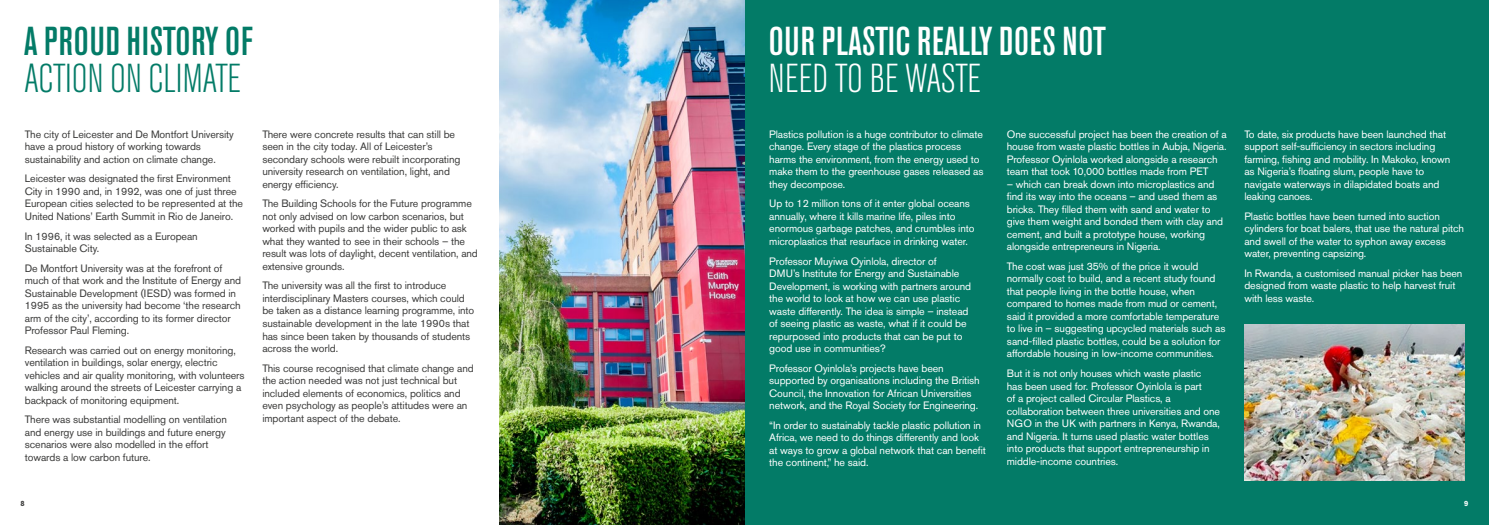
<style>
.page{position:relative;width:1489px;height:525px;background:#fff}
.page>*{position:absolute;margin:0;border:0;box-sizing:border-box;transform-origin:0 0}
.t1{font:500 condensed 40px "Akzidenz Grotesk Pro";letter-spacing:.015em;color:#fff}
.t2{font:500 condensed 40px "Akzidenz Grotesk Pro";letter-spacing:.02em;color:#037b67}
.t3{font:300 condensed 40px "Akzidenz Grotesk Pro";letter-spacing:-.01em;color:#037b67}
.t4{font:300 condensed 40px "Akzidenz Grotesk Pro";letter-spacing:-.01em;color:#fff}
.t5{font:10.62px/12.5px "Akzidenz Grotesk Pro";letter-spacing:-.01em;color:#fff}
.t6{font:10.62px/12.5px "Akzidenz Grotesk Pro";letter-spacing:-.01em;color:#3c3c3b}
.t7{font:700 7.5px "Akzidenz Grotesk Pro";color:#3c3c3b}
.t8{font:700 7.5px "Akzidenz Grotesk Pro";color:#fff}
</style>
<div class="page">
<div style="left:744px;top:0;width:744px;height:524px;background:#037b67"></div>
<img style="left:500px;top:0;width:244px;height:524px">
<img style="left:1244px;top:324px;width:219px;height:156px">
<h1 class="t2" style="left:24px;top:15px;width:230px">A PROUD HISTORY OF</h1>
<h1 class="t3" style="left:24px;top:52px;width:218px">ACTION ON CLIMATE</h1>
<p class="t6" style="left:25px;top:128px;width:210px">The city of Leicester and De Montfort University have a proud history of working towards sustainability and action on climate change.</p>
<p class="t6" style="left:25px;top:172px;width:220px">Leicester was designated the first Environment City in 1990 and, in 1992, was one of just three European cities selected to be represented at the United Nations’ Earth Summit in Rio de Janeiro.</p>
<p class="t6" style="left:25px;top:229px;width:174px">In 1996, it was selected as a European<br>Sustainable City.</p>
<p class="t6" style="left:25px;top:261px;width:218px">De Montfort University was at the forefront of much of that work and the Institute of Energy and Sustainable Development (IESD) was formed in 1995 as the university had become ‘the research arm of the city’, according to its former director Professor Paul Fleming.</p>
<p class="t6" style="left:25px;top:343px;width:221px">Research was carried out on energy monitoring, ventilation in buildings, solar energy, electric vehicles and air quality monitoring, with volunteers walking around the streets of Leicester carrying a backpack of monitoring equipment.</p>
<p class="t6" style="left:25px;top:413px;width:203px">There was substantial modelling on ventilation and energy use in buildings and future energy scenarios were also modelled in the effort towards a low carbon future.</p>
<p class="t6" style="left:262px;top:128px;width:200px">There were concrete results that can still be seen in the city today. All of Leicester’s secondary schools were rebuilt incorporating university research on ventilation, light, and energy efficiency.</p>
<p class="t6" style="left:262px;top:197px;width:217px">The Building Schools for the Future programme not only advised on low carbon scenarios, but worked with pupils and the wider public to ask what they wanted to see in their schools – the result was lots of daylight, decent ventilation, and extensive grounds.</p>
<p class="t6" style="left:262px;top:279px;width:213px">The university was all the first to introduce interdisciplinary Masters courses, which could be taken as a distance learning programme, into sustainable development in the late 1990s that has since been taken by thousands of students across the world.</p>
<p class="t6" style="left:262px;top:361px;width:213px">This course recognised that climate change and the action needed was not just technical but included elements of economics, politics and even psychology as people’s attitudes were an important aspect of the debate.</p>
<h1 class="t1" style="left:768px;top:15px;width:339px">OUR PLASTIC REALLY DOES NOT</h1>
<h1 class="t4" style="left:768px;top:52px;width:213px">NEED TO BE WASTE</h1>
<p class="t5" style="left:769px;top:128px;width:216px">Plastics pollution is a huge contributor to climate change. Every stage of the plastics process harms the environment, from the energy used to make them to the greenhouse gases released as they decompose.</p>
<p class="t5" style="left:769px;top:197px;width:207px">Up to 12 million tons of it enter global oceans annually, where it kills marine life, piles into enormous garbage patches, and crumbles into microplastics that resurface in drinking water.</p>
<p class="t5" style="left:769px;top:254px;width:203px">Professor Muyiwa Oyinlola, director of<br>DMU’s Institute for Energy and Sustainable Development, is working with partners around the world to look at how we can use plastic waste differently. The idea is simple – instead of seeing plastic as waste, what if it could be repurposed into products that can be put to good use in communities?</p>
<p class="t5" style="left:769px;top:361px;width:212px">Professor Oyinlola’s projects have been supported by organisations including the British Council, the Innovation for African Universities network, and the Royal Society for Engineering.</p>
<p class="t5" style="left:769px;top:418px;width:218px">“In order to sustainably tackle plastic pollution in Africa, we need to do things differently and look at ways to grow a global network that can benefit the continent,” he said.</p>
<p class="t5" style="left:1006px;top:128px;width:221px">One successful project has been the creation of a house from waste plastic bottles in Aubja, Nigeria.<br>Professor Oyinlola worked alongside a research team that took 10,000 bottles made from PET</p>
<p class="t5" style="left:1006px;top:178px;width:218px">– which can break down into microplastics and find its way into the oceans – and used them as bricks. They filled them with sand and water to give them weight and bonded them with clay and cement, and built a prototype house, working alongside entrepreneurs in Nigeria.</p>
<p class="t5" style="left:1006px;top:260px;width:220px">The cost was just 35% of the price it would normally cost to build, and a recent study found that people living in the bottle house, when compared to homes made from mud or cement, said it provided a more comfortable temperature to live in – suggesting upcycled materials such as sand-filled plastic bottles, could be a solution for affordable housing in low-income communities.</p>
<p class="t5" style="left:1006px;top:367px;width:215px">But it is not only houses which waste plastic<br>has been used for. Professor Oyinlola is part<br>of a project called Circular Plastics, a collaboration between three universities and one NGO in the UK with partners in Kenya, Rwanda, and Nigeria. It turns used plastic water bottles into products that support entrepreneurship in middle-income countries.</p>
<p class="t5" style="left:1244px;top:127px;width:207px">To date, six products have been launched that support self-sufficiency in sectors including farming, fishing and mobility. In Makoko, known as Nigeria’s floating slum, people have to navigate waterways in dilapidated boats and leaking canoes.</p>
<p class="t5" style="left:1244px;top:209px;width:221px">Plastic bottles have been turned into suction cylinders for boat balers, that use the natural pitch and swell of the water to syphon away excess water, preventing capsizing.</p>
<p class="t5" style="left:1244px;top:267px;width:219px">In Rwanda, a customised manual picker has been designed from waste plastic to help harvest fruit with less waste.</p>
<p class="t7" style="left:21px;top:498px;width:6px">8</p>
<p class="t8" style="left:1463px;top:498px;width:6px">9</p>
</div>
